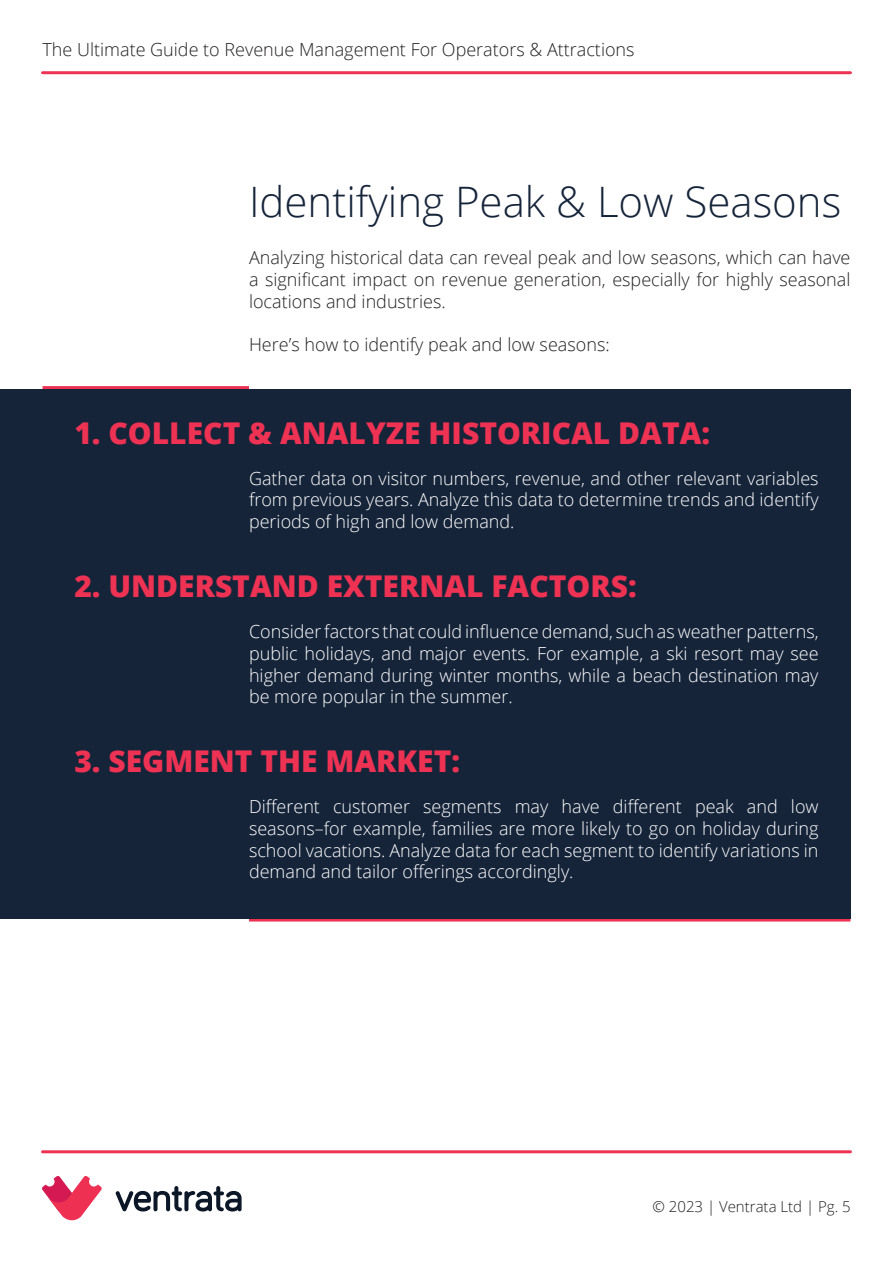
<style>
.page{position:relative;width:893px;height:1263px;background:#fff}
.page>*{position:absolute;margin:0;border:0;box-sizing:border-box;transform-origin:0 0}
.t1{font:300 42px "Open Sans";color:#16243a}
.t2{font:800 30px "Open Sans";color:#ee3253}
.t3{font:300 18px/21.6px "Open Sans";color:#fff;text-align:justify}
.t4{font:300 18px/21.6px "Open Sans";color:#231f20;text-align:justify}
.t5{font:300 15px "Open Sans";color:#231f20}
</style>
<div class="page">
<hr style="left:43px;top:1150px;width:807px;height:3px;background:#ee3253">
<hr style="left:249px;top:918px;width:601px;height:3px;background:#ee3253">
<hr style="left:43px;top:386px;width:206px;height:3px;background:#ee3253">
<hr style="left:43px;top:71px;width:807px;height:3px;background:#ee3253">
<svg style="left:42px;top:1176px;width:60px;height:44px"></svg>
<svg style="left:116px;top:1186px;width:126px;height:25px"></svg>
<div style="left:0;top:389px;width:851px;height:529px;background:#16243a"></div>
<p class="t4" style="left:43px;top:38px;width:594px">The Ultimate Guide to Revenue Management For Operators &amp; Attractions</p>
<h1 class="t1" style="left:249px;top:173px;width:594px">Identifying Peak &amp; Low Seasons</h1>
<p class="t4" style="left:249px;top:247px;width:603px">Analyzing historical data can reveal peak and low seasons, which can have a significant impact on revenue generation, especially for highly seasonal locations and industries.</p>
<p class="t4" style="left:249px;top:333px;width:362px">Here’s how to identify peak and low seasons:</p>
<h2 class="t2" style="left:74px;top:410px;width:637px">1. COLLECT &amp; ANALYZE HISTORICAL DATA:</h2>
<p class="t3" style="left:249px;top:467px;width:571px">Gather data on visitor numbers, revenue, and other relevant variables from previous years. Analyze this data to determine trends and identify periods of high and low demand.</p>
<h2 class="t2" style="left:74px;top:564px;width:564px">2. UNDERSTAND EXTERNAL FACTORS:</h2>
<p class="t3" style="left:249px;top:620px;width:571px">Consider factors that could influence demand, such as weather patterns, public holidays, and major events. For example, a ski resort may see higher demand during winter months, while a beach destination may be more popular in the summer.</p>
<h2 class="t2" style="left:74px;top:739px;width:387px">3. SEGMENT THE MARKET:</h2>
<p class="t3" style="left:249px;top:795px;width:571px">Different customer segments may have different peak and low seasons–for example, families are more likely to go on holiday during school vacations. Analyze data for each segment to identify variations in demand and tailor offerings accordingly.</p>
<p class="t5" style="left:652px;top:1196px;width:200px">© 2023 | Ventrata Ltd | Pg. 5</p>
</div>
